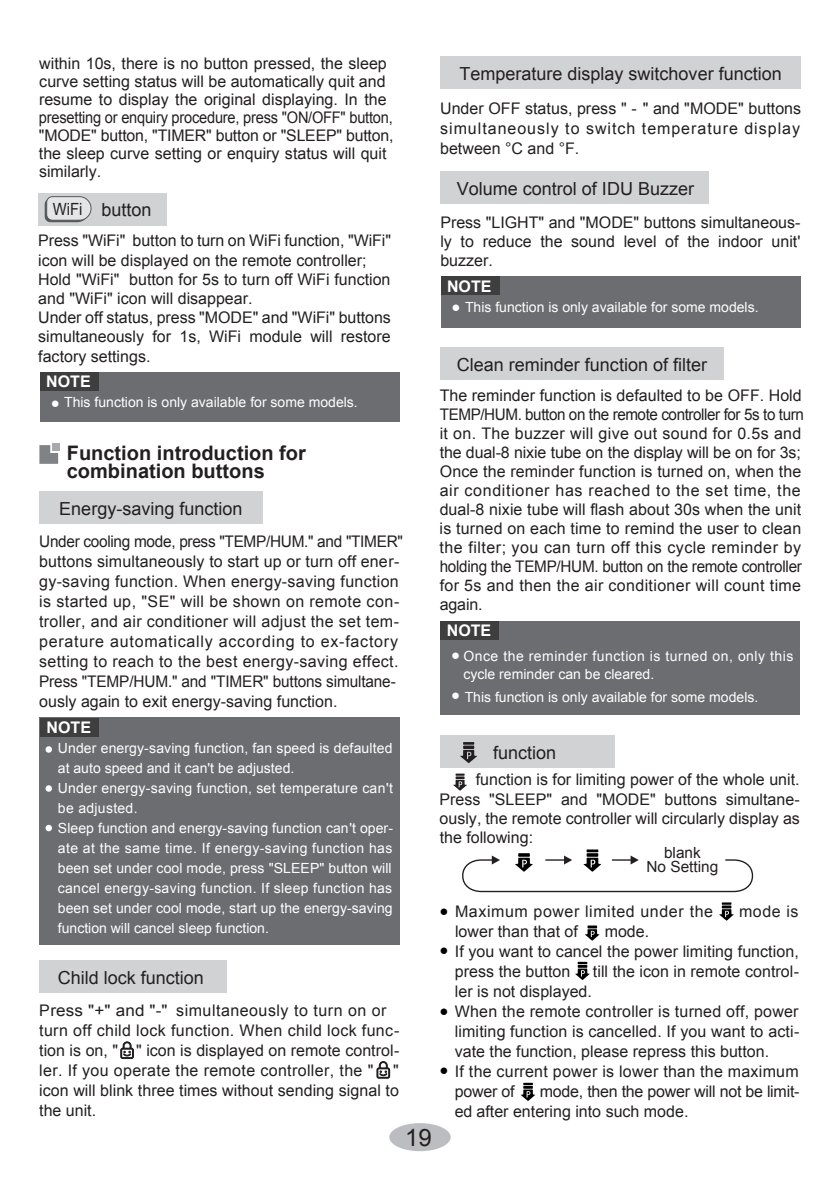
<style>
.page{position:relative;width:840px;height:1191px;background:#fff}
.page>*{position:absolute;margin:0;border:0;box-sizing:border-box;transform-origin:0 0}
.t1{font:24px "Arial";color:#231f20}
.t2{font:700 20px/18px "Arial";color:#231f20}
.t3{font:18px "Arial";color:#231f20}
.t4{font:16px/19.2px "Arial";color:#231f20}
.t5{font:16px/20px "Arial";color:#231f20;scale:.96 1}
.t6{font:16px/20px "Arial";letter-spacing:.02em;color:#231f20}
.t7{font:16px "Arial";letter-spacing:.035em;color:#231f20}
.t8{font:700 16px "Arial";color:#fff}
.t9{font:15.4px/14.2px "Arial";color:#231f20;text-align:center}
.t10{font:14px/20px "Arial";letter-spacing:.005em;color:#fff}
.t11{font:14px "Arial";letter-spacing:.035em;color:#fff}
.s1{font-size:16.8px}
.s2{font-size:15px}
.s3{font-size:15px;color:#000}
</style>
<div class="page">
<div style="left:389px;top:1123px;width:61px;height:28px;background:#bcbdc0;border-radius:50%"></div>
<div style="left:40px;top:372px;width:359px;height:49px;background:#6c6d70"></div>
<div style="left:40px;top:372px;width:59px;height:18px;background:#3e3e3f"></div>
<div style="left:440px;top:276px;width:360px;height:52px;background:#6c6d70"></div>
<div style="left:440px;top:276px;width:59px;height:19px;background:#3e3e3f"></div>
<div style="left:40px;top:718px;width:359px;height:227px;background:#6c6d70"></div>
<svg style="left:45px;top:746px;width:7px;height:6px"></svg>
<svg style="left:45px;top:785px;width:7px;height:6px"></svg>
<svg style="left:45px;top:825px;width:7px;height:6px"></svg>
<div style="left:39px;top:492px;width:223px;height:32px;background:#d1d2d4"></div>
<div style="left:40px;top:718px;width:59px;height:18px;background:#3e3e3f"></div>
<svg style="left:39px;top:445px;width:19px;height:19px"></svg>
<div style="left:52px;top:443px;width:8px;height:8px;background:#a8a9ad"></div>
<div style="left:39px;top:961px;width:188px;height:32px;background:#d1d2d4"></div>
<svg style="left:376px;top:1061px;width:14px;height:17px"></svg>
<svg style="left:120px;top:1041px;width:14px;height:18px"></svg>
<div style="left:440px;top:57px;width:360px;height:32px;background:#d1d2d4"></div>
<div style="left:440px;top:621px;width:359px;height:94px;background:#6c6d70"></div>
<div style="left:440px;top:621px;width:59px;height:18px;background:#3e3e3f"></div>
<div style="left:440px;top:348px;width:283px;height:32px;background:#d1d2d4"></div>
<div style="left:440px;top:736px;width:174px;height:32px;background:#d1d2d4"></div>
<svg style="left:453px;top:773px;width:13px;height:17px"></svg>
<svg style="left:460px;top:742px;width:17px;height:21px"></svg>
<svg style="left:462px;top:849px;width:291px;height:44px"></svg>
<svg style="left:719px;top:902px;width:14px;height:18px"></svg>
<svg style="left:575px;top:961px;width:14px;height:19px"></svg>
<svg style="left:520px;top:1082px;width:15px;height:19px"></svg>
<svg style="left:585px;top:925px;width:14px;height:15px"></svg>
<div style="left:440px;top:172px;width:268px;height:32px;background:#d1d2d4"></div>
<div style="left:38px;top:193px;width:129px;height:32px;background:#d1d2d4"></div>
<svg style="left:45px;top:196px;width:47px;height:26px"></svg>
<p class="t4" style="left:39px;top:55px;width:356px;line-height:17.8px">within 10s, there is no button pressed, the sleep curve setting status will be automatically quit and resume to display the original displaying. In the presetting or enquiry procedure, press "ON/OFF" button, "MODE" button, "TIMER" button or "SLEEP" button, the sleep curve setting or enquiry status will quit similarly.</p>
<p class="t3" style="left:53px;top:198px;width:100px"><span class="s1">WiFi</span> button</p>
<p class="t4" style="left:38px;top:231px;width:354px">Press "WiFi" button to turn on WiFi function, "WiFi" icon will be displayed on the remote controller; Hold "WiFi" button for 5s to turn off WiFi function and "WiFi" icon will disappear.<br>Under off status, press "MODE" and "WiFi" buttons simultaneously for 1s, WiFi module will restore factory settings.</p>
<p class="t8" style="left:46px;top:371px;width:46px">NOTE</p>
<p class="t10" style="left:51px;top:392px;width:308px"><span class="s2">●</span> This function is only available for some models.</p>
<p class="t2" style="left:67px;top:444px;width:240px">Function introduction for combination buttons</p>
<p class="t3" style="left:59px;top:497px;width:185px">Energy-saving function</p>
<p class="t5" style="left:39px;top:531px;width:380px">Under cooling mode, press "TEMP/HUM." and "TIMER" buttons simultaneously to start up or turn off ener&shy;gy-saving function. When energy-saving function is started up, "SE" will be shown on remote con&shy;troller, and air conditioner will adjust the set tem&shy;perature automatically according to ex-factory setting to reach to the best energy-saving effect.<br>Press "TEMP/HUM." and "TIMER" buttons simultane&shy;ously again to exit energy-saving function.</p>
<p class="t8" style="left:46px;top:717px;width:46px">NOTE</p>
<p class="t10" style="left:58px;top:738px;width:336px">Under energy-saving function, fan speed is defaulted at auto speed and it can't be adjusted.<br>Under energy-saving function, set temperature can't be adjusted.<br>Sleep function and energy-saving function can't oper&shy;ate at the same time. If energy-saving function has been set under cool mode, press "SLEEP" button will cancel energy-saving function. If sleep function has been set under cool mode, start up the energy-saving function will cancel sleep function.</p>
<p class="t3" style="left:58px;top:966px;width:148px">Child lock function</p>
<p class="t6" style="left:39px;top:1000px;width:361px">Press "+" and "-" simultaneously to turn on or turn off child lock function. When child lock func&shy;tion is on, " " icon is displayed on remote control&shy;ler. If you operate the remote controller, the " " icon will blink three times without sending signal to the unit.</p>
<h1 class="t1" style="left:405px;top:1121px;width:28px">19</h1>
<p class="t3" style="left:459px;top:62px;width:324px">Temperature display switchover function</p>
<p class="t4" style="left:440px;top:98px;width:362px;line-height:20px;text-align:justify">Under OFF status, press " - " and "MODE" buttons simultaneously to switch temperature display between °C and °F.</p>
<p class="t3" style="left:456px;top:176px;width:239px">Volume control of IDU Buzzer</p>
<p class="t4" style="left:440px;top:213px;width:361px;text-align:justify">Press "LIGHT" and "MODE" buttons simultaneous&shy;ly to reduce the sound level of the indoor unit' buzzer.</p>
<p class="t8" style="left:447px;top:275px;width:46px">NOTE</p>
<p class="t10" style="left:451px;top:297px;width:308px"><span class="s2">●</span> This function is only available for some models.</p>
<p class="t3" style="left:456px;top:353px;width:252px">Clean reminder function of filter</p>
<p class="t4" style="left:439px;top:386px;width:365px">The reminder function is defaulted to be OFF. Hold TEMP/HUM. button on the remote controller for 5s to turn it on. The buzzer will give out sound for 0.5s and the dual-8 nixie tube on the display will be on for 3s; Once the reminder function is turned on, when the air conditioner has reached to the set time, the dual-8 nixie tube will flash about 30s when the unit is turned on each time to remind the user to clean the filter; you can turn off this cycle reminder by holding the TEMP/HUM. button on the remote controller for 5s and then the air conditioner will count time again.</p>
<p class="t8" style="left:446px;top:620px;width:46px">NOTE</p>
<p class="t11" style="left:451px;top:647px;width:343px"><span class="s2">●</span> Once the reminder function is turned on, only this</p>
<p class="t10" style="left:463px;top:664px;width:192px">cycle reminder can be cleared.</p>
<p class="t10" style="left:451px;top:687px;width:308px"><span class="s2">●</span> This function is only available for some models.</p>
<p class="t3" style="left:493px;top:741px;width:65px">function</p>
<p class="t4" style="left:439px;top:770px;width:361px;text-align:justify;text-indent:36px">function is for limiting power of the whole unit.<br>Press "SLEEP" and "MODE" buttons simultane&shy;ously, the remote controller will circularly display as the following:</p>
<p class="t9" style="left:646px;top:845px;width:73px">blank<br>No Setting</p>
<p class="t7" style="left:439px;top:900px;width:275px"><span class="s3">●</span> Maximum power limited under the</p>
<p class="t4" style="left:738px;top:901px;width:61px">mode is</p>
<p class="t4" style="left:455px;top:921px;width:124px">lower than that of</p>
<p class="t4" style="left:604px;top:921px;width:46px">mode.</p>
<p class="t4" style="left:454px;top:961px;width:117px">press the button</p>
<p class="t4" style="left:592px;top:961px;width:208px">till the icon in remote control-</p>
<p class="t4" style="left:454px;top:981px;width:138px">ler is not displayed.</p>
<p class="t4" style="left:454px;top:1021px;width:346px;line-height:20px">limiting function is cancelled. If you want to acti&shy;vate the function, please repress this button.</p>
<p class="t4" style="left:454px;top:1061px;width:345px;line-height:20px;text-indent:-15px"><span class="s3">●</span> If the current power is lower than the maximum power of</p>
<p class="t4" style="left:439px;top:941px;width:360px"><span class="s3">●</span> If you want to cancel the power limiting function,</p>
<p class="t4" style="left:439px;top:1001px;width:360px"><span class="s3">●</span> When the remote controller is turned off, power</p>
<p class="t4" style="left:454px;top:1081px;width:346px;line-height:20px;text-indent:85px">mode, then the power will not be limit&shy;ed after entering into such mode.</p>
</div>
